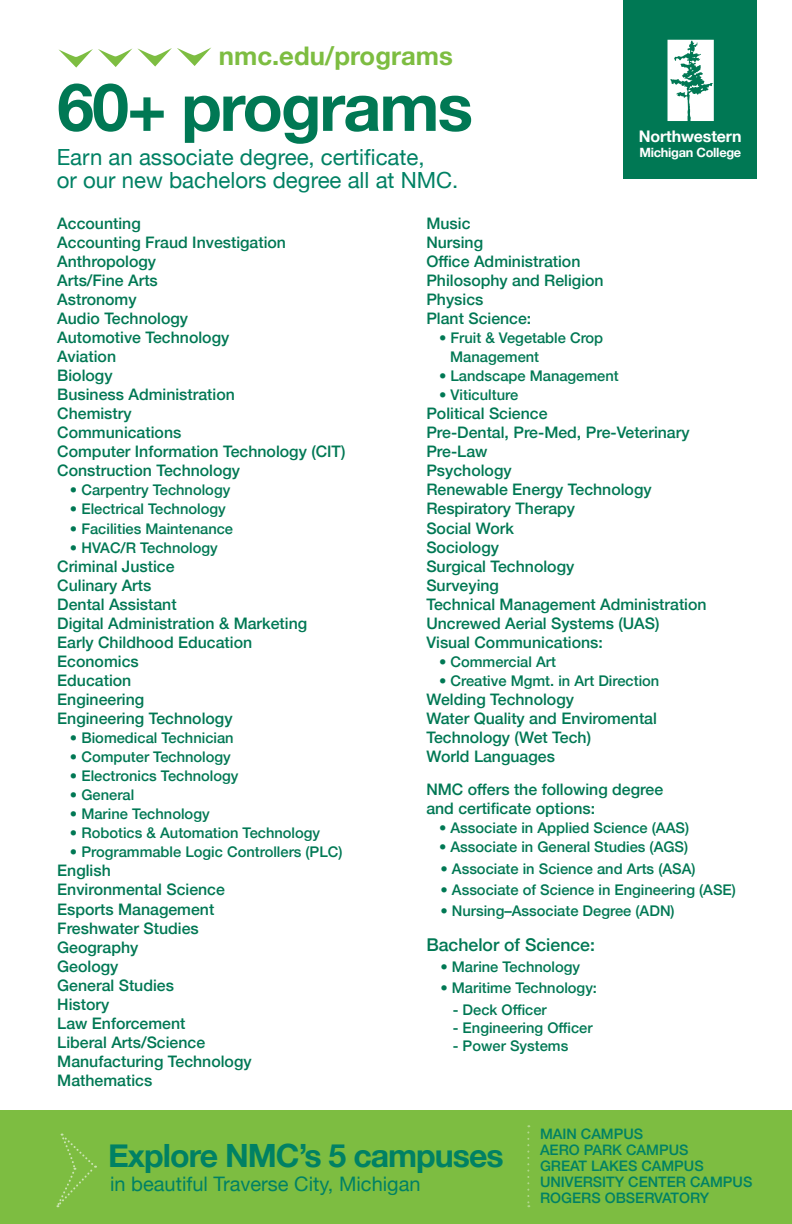
<style>
.page{position:relative;width:792px;height:1224px;background:#fff}
.page>*{position:absolute;margin:0;border:0;box-sizing:border-box;transform-origin:0 0}
.t1{font:700 66.4px "Helvetica Neue";letter-spacing:-.03em;color:#007854}
.t2{font:700 32px "Helvetica Neue";letter-spacing:-.03em;color:#008164}
.t3{font:700 25.6px "Helvetica Neue";color:#7dbd41}
.t4{font:22.2px/22.2px "Helvetica Neue";color:#008164}
.t5{font:20px "Helvetica Neue";color:#008164}
.t6{font:500 17.6px "Helvetica Neue";color:#007854}
.t7{font:700 16px "Helvetica Neue";letter-spacing:-.01em;color:#fff}
.t8{font:500 15.8px/19px "Helvetica Neue";color:#007854}
.t9{font:500 14.6px/19px "Helvetica Neue";color:#007854}
.t10{font:500 14.4px/16px "Helvetica Neue";color:#008164}
.t11{font:700 12.8px "Helvetica Neue";letter-spacing:-.02em;color:#fff}
</style>
<div class="page">
<div style="left:0;top:1110px;width:792px;height:114px;background:#7dbd41"></div>
<svg style="left:58px;top:47px;width:153px;height:21px"></svg>
<div style="left:624px;top:0;width:133px;height:179px;background:#007854"></div>
<svg style="left:668px;top:40px;width:46px;height:81px;background:#c8e1da"></svg>
<svg style="left:56px;top:1133px;width:41px;height:74px"></svg>
<svg style="left:527px;top:1125px;width:2px;height:82px"></svg>
<h1 class="t3" style="left:219px;top:36px;width:235px">nmc.edu/programs</h1>
<h1 class="t1" style="left:57px;top:55px;width:417px">60+ programs</h1>
<h1 class="t4" style="left:57px;top:148px;width:403px">Earn an associate degree, certificate,<br>or our new bachelors degree all at NMC.</h1>
<p class="t7" style="left:639px;top:123px;width:104px">Northwestern</p>
<p class="t11" style="left:639px;top:142px;width:104px">Michigan College</p>
<p class="t8" style="left:57px;top:212px;width:85px">Accounting</p>
<p class="t8" style="left:57px;top:231px;width:290px">Accounting Fraud Investigation<br>Anthropology<br>Arts/Fine Arts<br>Astronomy<br>Audio Technology<br>Automotive Technology<br>Aviation<br>Biology<br>Business Administration<br>Chemistry<br>Communications<br>Computer Information Technology (CIT)<br>Construction Technology</p>
<p class="t9" style="left:70px;top:480px;width:162px">• Carpentry Technology</p>
<p class="t9" style="left:70px;top:499px;width:157px">• Electrical Technology</p>
<p class="t9" style="left:70px;top:518px;width:165px">• Facilities Maintenance</p>
<p class="t9" style="left:70px;top:537px;width:149px">• HVAC/R Technology</p>
<p class="t8" style="left:57px;top:555px;width:119px">Criminal Justice</p>
<p class="t8" style="left:57px;top:574px;width:251px">Culinary Arts<br>Dental Assistant<br>Digital Administration &amp; Marketing<br>Early Childhood Education<br>Economics<br>Education<br>Engineering</p>
<p class="t8" style="left:57px;top:708px;width:177px">Engineering Technology</p>
<p class="t9" style="left:70px;top:727px;width:165px">• Biomedical Technician</p>
<p class="t9" style="left:70px;top:746px;width:162px">• Computer Technology</p>
<p class="t9" style="left:70px;top:765px;width:170px">• Electronics Technology</p>
<p class="t9" style="left:70px;top:784px;width:66px">• General</p>
<p class="t9" style="left:70px;top:803px;width:141px">• Marine Technology</p>
<p class="t9" style="left:70px;top:822px;width:252px">• Robotics &amp; Automation Technology</p>
<p class="t9" style="left:70px;top:842px;width:274px">• Programmable Logic Controllers (PLC)</p>
<p class="t8" style="left:57px;top:860px;width:55px">English</p>
<p class="t8" style="left:57px;top:879px;width:196px">Environmental Science<br>Esports Management<br>Freshwater Studies<br>Geography<br>Geology<br>General Studies<br>History<br>Law Enforcement<br>Liberal Arts/Science<br>Manufacturing Technology<br>Mathematics</p>
<p class="t8" style="left:426px;top:212px;width:46px">Music</p>
<p class="t8" style="left:426px;top:231px;width:179px">Nursing<br>Office Administration<br>Philosophy and Religion<br>Physics<br>Plant Science:</p>
<p class="t9" style="left:450px;top:327px;width:155px;text-indent:-11px">• Fruit &amp; Vegetable Crop<br>Management</p>
<p class="t9" style="left:439px;top:365px;width:181px">• Landscape Management</p>
<p class="t9" style="left:439px;top:384px;width:81px">• Viticulture</p>
<p class="t8" style="left:426px;top:403px;width:123px">Political Science</p>
<p class="t8" style="left:426px;top:422px;width:265px">Pre-Dental, Pre-Med, Pre-Veterinary<br>Pre-Law<br>Psychology</p>
<p class="t8" style="left:426px;top:479px;width:227px">Renewable Energy Technology</p>
<p class="t8" style="left:426px;top:498px;width:150px">Respiratory Therapy</p>
<p class="t8" style="left:426px;top:517px;width:89px">Social Work</p>
<p class="t8" style="left:426px;top:536px;width:74px">Sociology</p>
<p class="t8" style="left:426px;top:555px;width:149px">Surgical Technology</p>
<p class="t8" style="left:426px;top:574px;width:74px">Surveying</p>
<p class="t8" style="left:426px;top:593px;width:282px">Technical Management Administration<br>Uncrewed Aerial Systems (UAS)</p>
<p class="t8" style="left:426px;top:631px;width:178px">Visual Communications:</p>
<p class="t9" style="left:439px;top:651px;width:118px">• Commercial Art</p>
<p class="t9" style="left:439px;top:670px;width:222px">• Creative Mgmt. in Art Direction</p>
<p class="t8" style="left:426px;top:689px;width:149px">Welding Technology</p>
<p class="t8" style="left:426px;top:708px;width:232px">Water Quality and Enviromental<br>Technology (Wet Tech)<br>World Languages</p>
<p class="t8" style="left:426px;top:779px;width:238px">NMC offers the following degree and certificate options:</p>
<p class="t9" style="left:439px;top:817px;width:252px">• Associate in Applied Science (AAS)</p>
<p class="t9" style="left:439px;top:836px;width:251px">• Associate in General Studies (AGS)</p>
<p class="t9" style="left:440px;top:858px;width:257px">• Associate in Science and Arts (ASA)</p>
<p class="t9" style="left:440px;top:879px;width:297px">• Associate of Science in Engineering (ASE)</p>
<p class="t9" style="left:440px;top:900px;width:236px">• Nursing–Associate Degree (ADN)</p>
<h1 class="t6" style="left:426px;top:931px;width:170px">Bachelor of Science:</h1>
<p class="t9" style="left:440px;top:956px;width:141px">• Marine Technology</p>
<p class="t9" style="left:440px;top:977px;width:158px">• Maritime Technology:</p>
<p class="t9" style="left:453px;top:999px;width:95px">- Deck Officer</p>
<p class="t9" style="left:453px;top:1017px;width:141px">- Engineering Officer</p>
<p class="t9" style="left:453px;top:1035px;width:117px">- Power Systems</p>
<p class="t2" style="left:108px;top:1130px;width:397px">Explore NMC’s 5 campuses</p>
<p class="t5" style="left:110px;top:1170px;width:312px">in beautiful Traverse City, Michigan</p>
<p class="t10" style="left:540px;top:1125px;width:214px">MAIN CAMPUS<br>AERO PARK CAMPUS<br>GREAT LAKES CAMPUS<br>UNIVERSITY CENTER CAMPUS<br>ROGERS OBSERVATORY</p>
</div>
